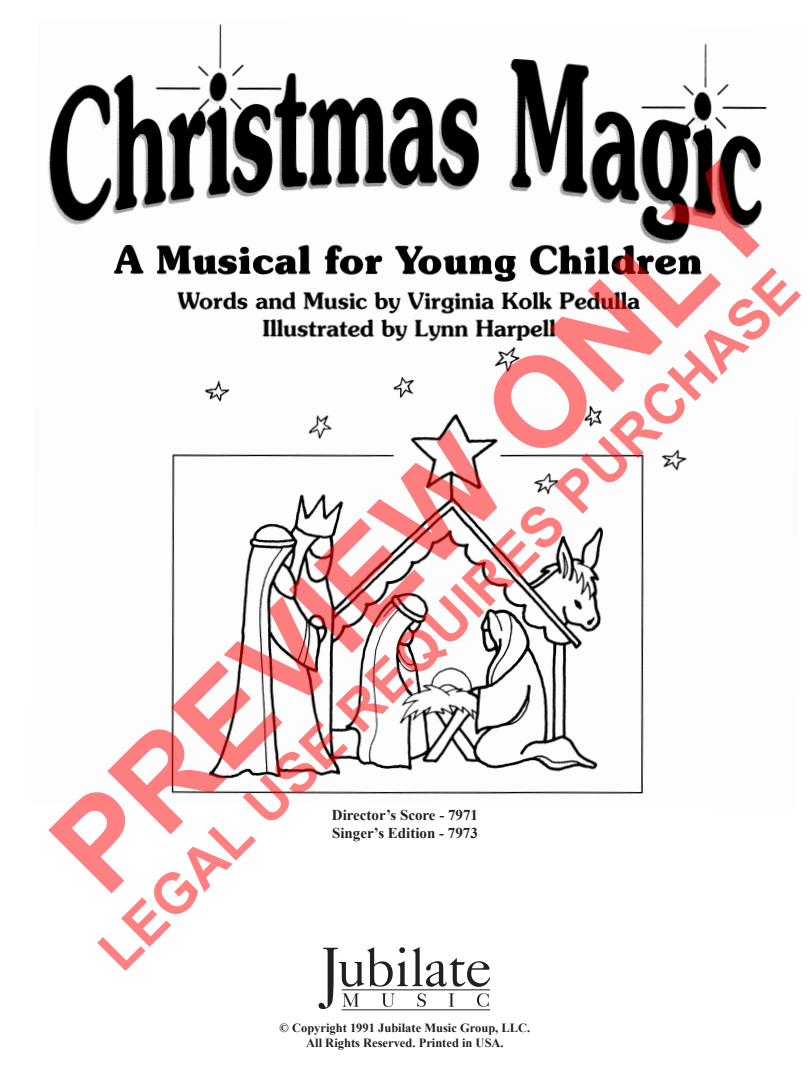
<style>
.page{position:relative;width:810px;height:1080px;background:#fff}
.page>*{position:absolute;margin:0;border:0;box-sizing:border-box;transform-origin:0 0}
.t1{font:700 125px "Arial";color:rgb(255 0 0/.5)}
.t2{font:700 56.25px "Arial";color:rgb(255 0 0/.5)}
.t3{font:700 15px/18px "Times New Roman";color:#231f20}
.t4{font:700 12.5px/15px "Times New Roman";color:#231f20;text-align:center}
</style>
<div class="page">
<img style="left:48px;top:24px;width:719px;height:771px">
<hr style="left:342px;top:1009px;width:148px;height:1px;background:#231f20">
<svg style="left:319px;top:947px;width:171px;height:62px"></svg>
<h1 class="t1" style="left:16px;top:811px;width:960px;rotate:-45deg">PREVIEW ONLY</h1>
<h2 class="t2" style="left:82px;top:934px;width:964px;rotate:-45deg">LEGAL USE REQUIRES PURCHASE</h2>
<p class="t3" style="left:332px;top:806px;width:148px">Director’s Score - 7971<br>Singer’s Edition - 7973</p>
<p class="t4" style="left:280px;top:1020px;width:252px">© Copyright 1991 Jubilate Music Group, LLC.<br>All Rights Reserved. Printed in USA.</p>
</div>
